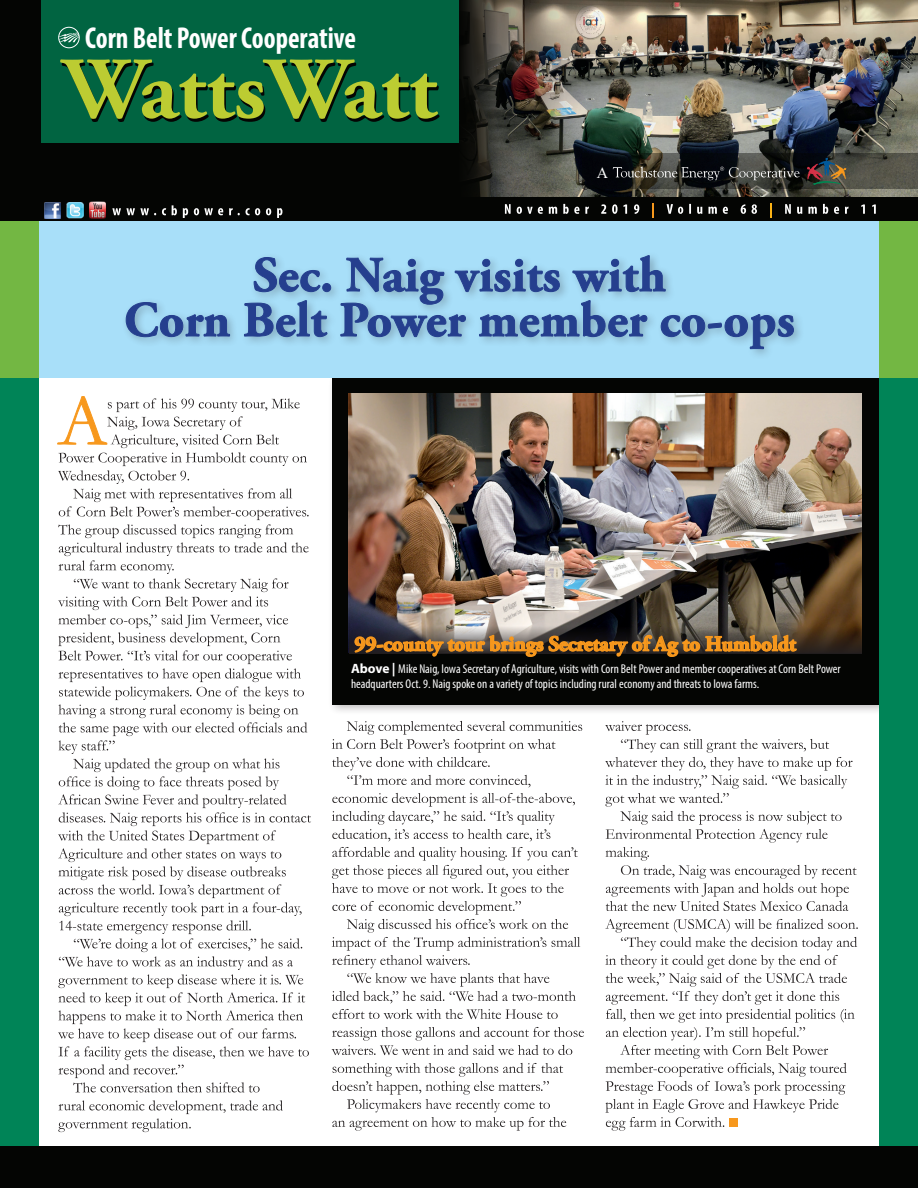
<style>
.page{position:relative;width:918px;height:1188px;background:#fff}
.page>*{position:absolute;margin:0;border:0;box-sizing:border-box;transform-origin:0 0}
.t1{font:700 87.45px "Adobe Garamond Pro";color:#bccc32}
.t2{font:700 condensed 30.3px "Myriad Pro";color:#fff;scale:.91 1}
.t3{font:700 21px "Adobe Garamond Pro";color:#f7981d}
.t4{font:15.6px "Times New Roman";color:#fff}
.Caption_green{font:condensed 12.75px/15.3px "Myriad Pro";color:#fff}
.s1{font-weight:700;font-stretch:normal;font-size:13.5px}
</style>
<div class="page">
<div style="left:327px;top:373px;width:564px;height:343px;background:#231f20;opacity:.3"></div>
<div style="left:333px;top:378px;width:547px;height:326px;background:#040503"></div>
<div style="left:0;top:0;width:918px;height:224px;background:#040503"></div>
<img style="left:463px;top:0;width:455px;height:196px">
<img style="left:349px;top:393px;width:513px;height:212px">
<svg style="left:605px;top:919px;width:253px;height:212px"></svg>
<svg style="left:605px;top:721px;width:252px;height:190px"></svg>
<svg style="left:332px;top:1063px;width:234px;height:68px"></svg>
<svg style="left:332px;top:1027px;width:252px;height:28px"></svg>
<svg style="left:332px;top:1009px;width:226px;height:10px"></svg>
<svg style="left:332px;top:847px;width:248px;height:156px"></svg>
<svg style="left:332px;top:793px;width:243px;height:48px"></svg>
<svg style="left:332px;top:721px;width:250px;height:66px"></svg>
<svg style="left:58px;top:1100px;width:225px;height:32px"></svg>
<svg style="left:57px;top:396px;width:254px;height:697px"></svg>
<img style="left:349px;top:605px;width:513px;height:49px">
<svg style="left:354px;top:634px;width:444px;height:23px"></svg>
<div style="left:0;top:221px;width:918px;height:157px;background:#a8dff9"></div>
<div style="left:879px;top:221px;width:39px;height:157px;background:#73b743"></div>
<div style="left:0;top:221px;width:39px;height:157px;background:#73b743"></div>
<div style="left:0;top:378px;width:39px;height:810px;background:#008457"></div>
<div style="left:42px;top:0;width:417px;height:143px;background:#016441"></div>
<div style="left:58px;top:27px;width:22px;height:21px;border:1px solid #fff;border-radius:50%"></div>
<svg style="left:59px;top:32px;width:20px;height:10px"></svg>
<img style="left:44px;top:202px;width:16px;height:16px">
<img style="left:66px;top:202px;width:17px;height:16px">
<img style="left:89px;top:202px;width:17px;height:16px">
<div style="left:879px;top:378px;width:39px;height:810px;background:#008457"></div>
<div style="left:0;top:1147px;width:918px;height:41px;background:#040503"></div>
<svg style="left:126px;top:255px;width:668px;height:94px"></svg>
<svg style="left:582px;top:154px;width:336px;height:35px"></svg>
<svg style="left:807px;top:158px;width:39px;height:27px"></svg>
<svg style="left:613px;top:167px;width:187px;height:13px"></svg>
<svg style="left:785px;top:204px;width:91px;height:10px"></svg>
<svg style="left:770px;top:203px;width:2px;height:14px"></svg>
<svg style="left:667px;top:204px;width:90px;height:10px"></svg>
<svg style="left:653px;top:203px;width:1px;height:14px"></svg>
<svg style="left:505px;top:204px;width:134px;height:10px"></svg>
<svg style="left:112px;top:205px;width:170px;height:13px"></svg>
<div style="left:730px;top:1119px;width:8px;height:8px;background:#f7981d"></div>
<p class="t2" style="left:85px;top:19px;width:299px">Corn Belt Power Cooperative</p>
<h1 class="t1" style="left:63px;top:39px;width:375px">WattsWatt</h1>
<p class="t4" style="left:597px;top:162px;width:13px">A</p>
<p class="t3" style="left:355px;top:632px;width:443px">99-county tour brings Secretary of Ag to Humboldt</p>
<p class="Caption_green" style="left:351px;top:661px;width:491px"><span class="s1">Above |</span> Mike Naig, Iowa Secretary of Agriculture, visits with Corn Belt Power and member cooperatives at Corn Belt Power headquarters Oct. 9. Naig spoke on a variety of topics including rural economy and threats to Iowa farms.</p>
</div>
